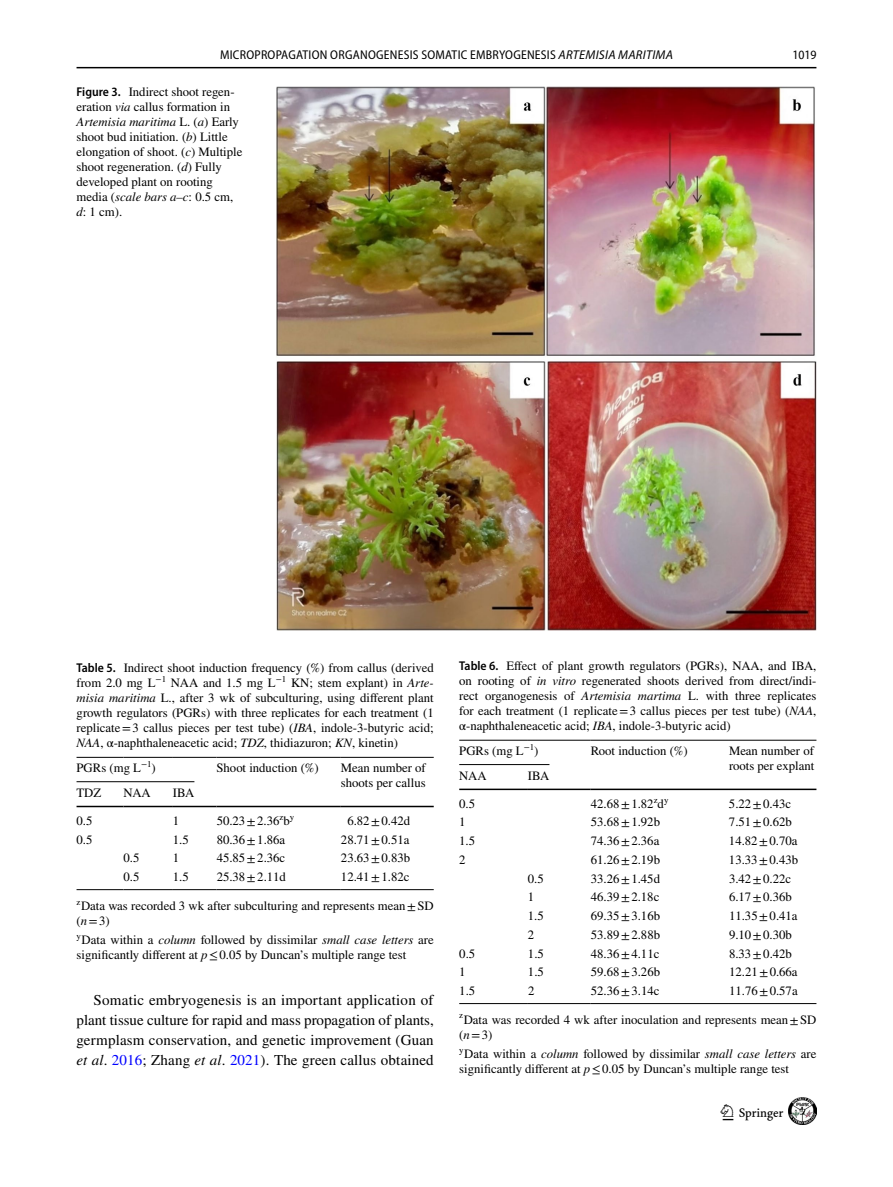
<style>
.page{position:relative;width:893px;height:1187px;background:#fff}
.page>*{position:absolute;margin:0;border:0;box-sizing:border-box;transform-origin:0 0}
.t1{font:22.5px "Springnew Regular 3";color:#000}
.t2{font:15px/20.2px "STIX";letter-spacing:.01em;color:#000;text-align:justify}
.t3{font:12.75px/15px "STIX";color:#000}
.t4{font:12.75px "Myriad Pro Semi Cn 3";letter-spacing:.02em;color:#000}
.t5{font:12.75px "Myriad Pro Unic Semi Condensed 2";color:#000}
.s1{font-family:"Myriad Pro";font-style:italic}
.s2{font-family:"Myriad Pro";font-weight:600;font-stretch:semi-condensed}
.s3{font-style:italic}
.s4{color:#00f}
</style>
<div class="page">
<hr style="left:77px;top:67px;width:739px;height:1px;background:#000">
<img style="left:276px;top:87px;width:540px;height:543px">
<hr style="left:77px;top:756px;width:46px;height:1px;background:#000">
<hr style="left:123px;top:756px;width:50px;height:1px;background:#000">
<hr style="left:173px;top:756px;width:44px;height:1px;background:#000">
<hr style="left:217px;top:756px;width:124px;height:1px;background:#000">
<hr style="left:217px;top:805px;width:124px;height:2px;background:#000">
<hr style="left:341px;top:756px;width:93px;height:1px;background:#000">
<hr style="left:341px;top:805px;width:93px;height:2px;background:#000">
<hr style="left:77px;top:805px;width:46px;height:2px;background:#000">
<hr style="left:123px;top:805px;width:50px;height:2px;background:#000">
<hr style="left:173px;top:805px;width:44px;height:2px;background:#000">
<hr style="left:77px;top:889px;width:46px;height:1px;background:#000">
<hr style="left:123px;top:889px;width:50px;height:1px;background:#000">
<hr style="left:173px;top:889px;width:44px;height:1px;background:#000">
<hr style="left:217px;top:889px;width:124px;height:1px;background:#000">
<hr style="left:341px;top:889px;width:93px;height:1px;background:#000">
<hr style="left:77px;top:781px;width:117px;height:1px;background:#000">
<hr style="left:459px;top:739px;width:69px;height:1px;background:#000">
<hr style="left:528px;top:739px;width:63px;height:1px;background:#000">
<hr style="left:591px;top:739px;width:138px;height:1px;background:#000">
<hr style="left:591px;top:788px;width:138px;height:2px;background:#000">
<hr style="left:729px;top:739px;width:87px;height:1px;background:#000">
<hr style="left:729px;top:788px;width:87px;height:2px;background:#000">
<hr style="left:459px;top:788px;width:69px;height:2px;background:#000">
<hr style="left:528px;top:788px;width:63px;height:2px;background:#000">
<hr style="left:459px;top:1003px;width:69px;height:1px;background:#000">
<hr style="left:528px;top:1003px;width:63px;height:1px;background:#000">
<hr style="left:591px;top:1003px;width:138px;height:1px;background:#000">
<hr style="left:729px;top:1003px;width:87px;height:1px;background:#000">
<hr style="left:459px;top:764px;width:90px;height:1px;background:#000">
<img style="left:789px;top:1097px;width:27px;height:27px">
<p class="t4" style="left:220px;top:48px;width:454px">MICROPROPAGATION ORGANOGENESIS SOMATIC EMBRYOGENESIS <span class="s1">ARTEMISIA MARITIMA</span></p>
<p class="t5" style="left:792px;top:50px;width:26px">1019</p>
<p class="t3" style="left:77px;top:85px;width:167px"><span class="s2">Figure 3.</span> Indirect shoot regen&shy;eration <span class="s3">via</span> callus formation in<br><span class="s3">Artemisia maritima</span> L. (<span class="s3">a</span>) Early shoot bud initiation. (<span class="s3">b</span>) Little elongation of shoot. (<span class="s3">c</span>) Multiple shoot regeneration. (<span class="s3">d</span>) Fully developed plant on rooting media (<span class="s3">scale bars a–c</span>: 0.5 cm, <span class="s3">d</span>: 1 cm).</p>
<p class="t3" style="left:77px;top:660px;width:359px;text-align:justify"><span class="s2">Table 5.</span> Indirect shoot induction frequency (%) from callus (derived from 2.0 mg L<sup>−1</sup> NAA and 1.5 mg L<sup>−1</sup> KN; stem explant) in <span class="s3">Arte&shy;misia maritima</span> L., after 3 wk of subculturing, using different plant growth regulators (PGRs) with three replicates for each treatment (1 replicate=3 callus pieces per test tube) (<span class="s3">IBA</span>, indole-3-butyric acid; <span class="s3">NAA</span>, α-naphthaleneacetic acid; <span class="s3">TDZ</span>, thidiazuron; <span class="s3">KN</span>, kinetin)</p>
<p class="t3" style="left:77px;top:761px;width:81px">PGRs (mg L<sup>−1</sup>)</p>
<p class="t3" style="left:216px;top:761px;width:104px">Shoot induction (%)</p>
<p class="t3" style="left:341px;top:761px;width:86px">Mean number of shoots per callus</p>
<p class="t3" style="left:77px;top:785px;width:26px">TDZ</p>
<p class="t3" style="left:123px;top:785px;width:29px">NAA</p>
<p class="t3" style="left:173px;top:785px;width:23px">IBA</p>
<p class="t3" style="left:77px;top:813px;width:17px">0.5</p>
<p class="t3" style="left:173px;top:813px;width:8px">1</p>
<p class="t3" style="left:217px;top:813px;width:79px">50.23±2.36<sup>z</sup>b<sup>y</sup></p>
<p class="t3" style="left:347px;top:813px;width:64px">6.82±0.42d</p>
<p class="t3" style="left:77px;top:832px;width:17px">0.5</p>
<p class="t3" style="left:173px;top:832px;width:17px">1.5</p>
<p class="t3" style="left:217px;top:832px;width:70px">80.36±1.86a</p>
<p class="t3" style="left:341px;top:832px;width:70px">28.71±0.51a</p>
<p class="t3" style="left:123px;top:851px;width:17px">0.5</p>
<p class="t3" style="left:173px;top:851px;width:8px">1</p>
<p class="t3" style="left:217px;top:851px;width:70px">45.85±2.36c</p>
<p class="t3" style="left:341px;top:851px;width:71px">23.63±0.83b</p>
<p class="t3" style="left:123px;top:870px;width:17px">0.5</p>
<p class="t3" style="left:173px;top:870px;width:17px">1.5</p>
<p class="t3" style="left:217px;top:870px;width:71px">25.38±2.11d</p>
<p class="t3" style="left:341px;top:870px;width:70px">12.41±1.82c</p>
<p class="t3" style="left:77px;top:899px;width:359px"><sup>z</sup>Data was recorded 3 wk after subculturing and represents mean±SD (<span class="s3">n</span>=3)</p>
<p class="t3" style="left:77px;top:933px;width:359px"><sup>y</sup>Data within a <span class="s3">column</span> followed by dissimilar <span class="s3">small case letters</span> are significantly different at <span class="s3">p</span>≤0.05 by Duncan’s multiple range test</p>
<p class="t2" style="left:77px;top:990px;width:359px;text-indent:17px">Somatic embryogenesis is an important application of plant tissue culture for rapid and mass propagation of plants, germplasm conservation, and genetic improvement (Guan <span class="s3">et al</span>. <span class="s4">2016</span>; Zhang <span class="s3">et al</span>. <span class="s4">2021</span>). The green callus obtained</p>
<p class="t3" style="left:459px;top:658px;width:359px;text-align:justify"><span class="s2">Table 6.</span> Effect of plant growth regulators (PGRs), NAA, and IBA, on rooting of <span class="s3">in vitro</span> regenerated shoots derived from direct/indi&shy;rect organogenesis of <span class="s3">Artemisia martima</span> L. with three replicates for each treatment (1 replicate=3 callus pieces per test tube) (<span class="s3">NAA</span>, α-naphthaleneacetic acid; <span class="s3">IBA</span>, indole-3-butyric acid)</p>
<p class="t3" style="left:459px;top:744px;width:81px">PGRs (mg L<sup>−1</sup>)</p>
<p class="t3" style="left:591px;top:744px;width:98px">Root induction (%)</p>
<p class="t3" style="left:729px;top:744px;width:87px">Mean number of roots per explant</p>
<p class="t3" style="left:459px;top:768px;width:29px">NAA</p>
<p class="t3" style="left:528px;top:768px;width:23px">IBA</p>
<p class="t3" style="left:459px;top:796px;width:17px">0.5</p>
<p class="t3" style="left:591px;top:796px;width:79px">42.68±1.82<sup>z</sup>d<sup>y</sup></p>
<p class="t3" style="left:729px;top:796px;width:64px">5.22±0.43c</p>
<p class="t3" style="left:459px;top:815px;width:8px">1</p>
<p class="t3" style="left:591px;top:815px;width:71px">53.68±1.92b</p>
<p class="t3" style="left:729px;top:815px;width:64px">7.51±0.62b</p>
<p class="t3" style="left:459px;top:834px;width:17px">1.5</p>
<p class="t3" style="left:591px;top:834px;width:70px">74.36±2.36a</p>
<p class="t3" style="left:729px;top:834px;width:70px">14.82±0.70a</p>
<p class="t3" style="left:459px;top:852px;width:8px">2</p>
<p class="t3" style="left:591px;top:852px;width:71px">61.26±2.19b</p>
<p class="t3" style="left:729px;top:852px;width:71px">13.33±0.43b</p>
<p class="t3" style="left:528px;top:871px;width:17px">0.5</p>
<p class="t3" style="left:591px;top:871px;width:71px">33.26±1.45d</p>
<p class="t3" style="left:729px;top:871px;width:64px">3.42±0.22c</p>
<p class="t3" style="left:528px;top:890px;width:8px">1</p>
<p class="t3" style="left:591px;top:890px;width:70px">46.39±2.18c</p>
<p class="t3" style="left:729px;top:890px;width:64px">6.17±0.36b</p>
<p class="t3" style="left:528px;top:909px;width:17px">1.5</p>
<p class="t3" style="left:591px;top:909px;width:71px">69.35±3.16b</p>
<p class="t3" style="left:729px;top:909px;width:70px">11.35±0.41a</p>
<p class="t3" style="left:528px;top:927px;width:8px">2</p>
<p class="t3" style="left:591px;top:927px;width:71px">53.89±2.88b</p>
<p class="t3" style="left:729px;top:927px;width:64px">9.10±0.30b</p>
<p class="t3" style="left:459px;top:946px;width:17px">0.5</p>
<p class="t3" style="left:528px;top:946px;width:17px">1.5</p>
<p class="t3" style="left:591px;top:946px;width:70px">48.36±4.11c</p>
<p class="t3" style="left:729px;top:946px;width:64px">8.33±0.42b</p>
<p class="t3" style="left:459px;top:965px;width:8px">1</p>
<p class="t3" style="left:528px;top:965px;width:17px">1.5</p>
<p class="t3" style="left:591px;top:965px;width:71px">59.68±3.26b</p>
<p class="t3" style="left:729px;top:965px;width:70px">12.21±0.66a</p>
<p class="t3" style="left:459px;top:984px;width:17px">1.5</p>
<p class="t3" style="left:528px;top:984px;width:8px">2</p>
<p class="t3" style="left:591px;top:984px;width:70px">52.36±3.14c</p>
<p class="t3" style="left:729px;top:984px;width:70px">11.76±0.57a</p>
<p class="t3" style="left:459px;top:1012px;width:359px"><sup>z</sup>Data was recorded 4 wk after inoculation and represents mean±SD (<span class="s3">n</span>=3)</p>
<p class="t3" style="left:459px;top:1046px;width:359px"><sup>y</sup>Data within a <span class="s3">column</span> followed by dissimilar <span class="s3">small case letters</span> are significantly different at <span class="s3">p</span>≤0.05 by Duncan’s multiple range test</p>
<h1 class="t1" style="left:723px;top:1104px;width:62px">1 3</h1>
</div>
